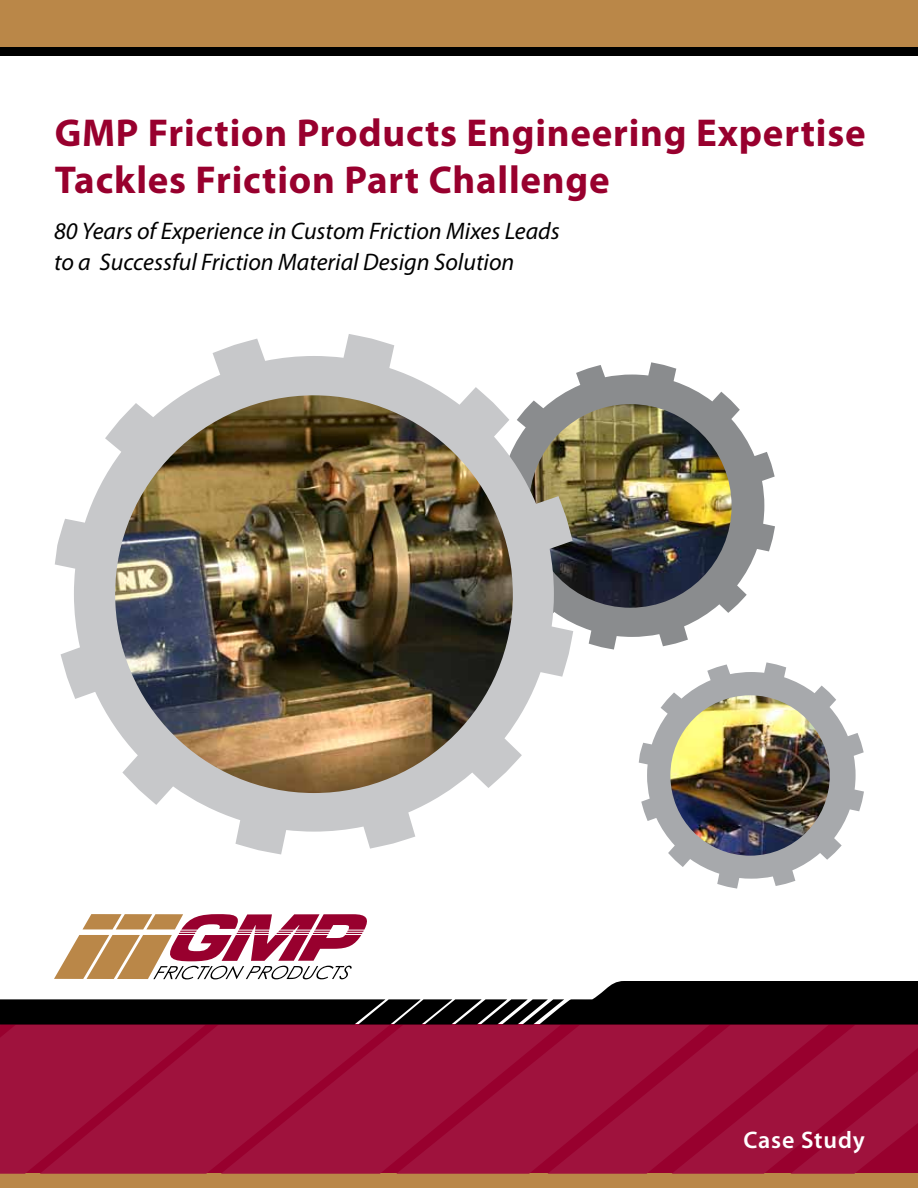
<style>
.page{position:relative;width:918px;height:1188px;background:#fff}
.page>*{position:absolute;margin:0;border:0;box-sizing:border-box;transform-origin:0 0}
.t1{font:700 39px/46.8px "Myriad Pro";letter-spacing:.02em;color:#98002e}
.t2{font:italic 24px/31.5px "Myriad Pro";color:#000}
.t3{font:600 24px "Myriad Pro";letter-spacing:.035em;color:#fff}
</style>
<div class="page">
<img style="left:573px;top:362px;width:202px;height:288px">
<div style="left:0;top:0;width:918px;height:54px;background:#ba8748"></div>
<div style="left:0;top:1174px;width:918px;height:14px;background:#ba8748"></div>
<div style="left:0;top:47px;width:918px;height:9px;background:#000"></div>
<svg style="left:0;top:914px;width:918px;height:260px"></svg>
<svg style="left:55px;top:334px;width:518px;height:520px;fill:#c7c8ca"></svg>
<img style="left:115px;top:395px;width:398px;height:398px;border-radius:199px">
<img style="left:639px;top:662px;width:225px;height:227px">
<h1 class="t1" style="left:55px;top:109px;width:812px">GMP Friction Products Engineering Expertise<br>Tackles Friction Part Challenge</h1>
<p class="t2" style="left:54px;top:215px;width:507px">80 Years of Experience in Custom Friction Mixes Leads to a Successful Friction Material Design Solution</p>
<p class="t3" style="left:743px;top:1124px;width:123px">Case Study</p>
</div>
